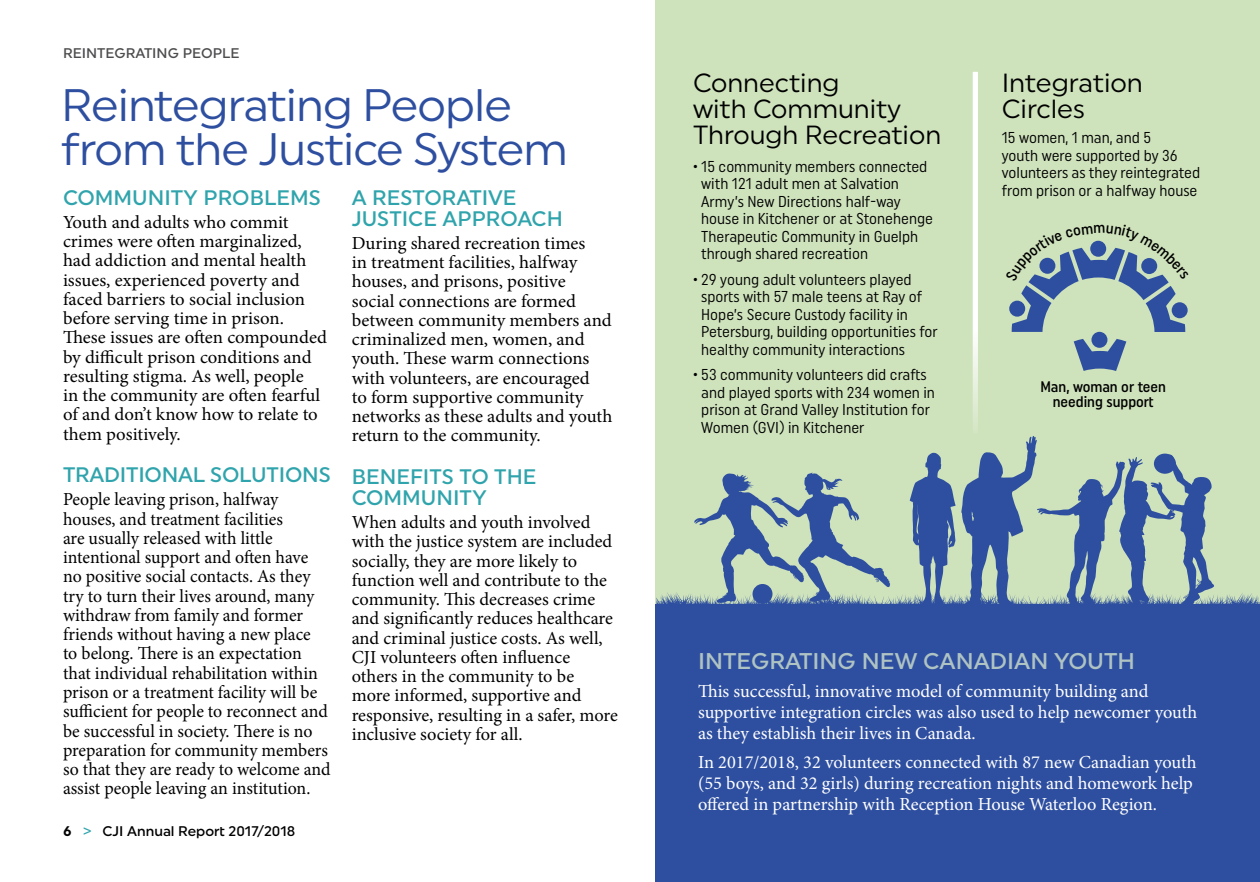
<style>
.page{position:relative;width:1260px;height:882px;background:#fff}
.page>*{position:absolute;margin:0;border:0;box-sizing:border-box;transform-origin:0 0}
.t1{font:45.5px/43.8px "Uniform";letter-spacing:-.02em;color:#2e4fa0}
.t2{font:26.25px/26.2px "Uniform";color:#000}
.t3{font:500 22.75px "Uniform";color:#afc3c3}
.t4{font:500 21px/21px "Uniform";color:#30a4ac}
.t5{font:18.38px/19.2px "Minion Pro";color:#000}
.t6{font:18.38px/21px "Minion Pro";color:#fff}
.t7{font:15.75px/17.5px "Uniform Condensed";color:#000}
.t8{font:500 15.22px/15.2px "Uniform Condensed";color:#000;text-align:center}
.t9{font:500 14px "Uniform";color:#000}
.t10{font:500 14px "Uniform";color:#4d4d4f}
.s1{font-weight:700}
.s2{color:#30a4ac}
</style>
<div class="page">
<div style="left:655px;top:0;width:605px;height:619px;background:#cee2bc"></div>
<div style="left:655px;top:604px;width:605px;height:278px;background:#2e4fa0"></div>
<div style="left:1091px;top:332px;width:16px;height:16px;background:#2e4fa0;border-radius:50%"></div>
<svg style="left:1074px;top:339px;width:52px;height:32px"></svg>
<svg style="left:973px;top:72px;width:5px;height:355px;background:#f8fbf6"></svg>
<svg style="left:656px;top:436px;width:604px;height:168px"></svg>
<svg style="left:1009px;top:240px;width:179px;height:92px"></svg>
<p class="t10" style="left:63px;top:44px;width:178px">REINTEGRATING PEOPLE</p>
<h1 class="t1" style="left:61px;top:82px;width:508px">Reintegrating People from the Justice System</h1>
<p class="t4" style="left:63px;top:187px;width:260px">COMMUNITY PROBLEMS</p>
<p class="t5" style="left:63px;top:212px;width:265px">Youth and adults who commit crimes were often marginalized, had addiction and mental health issues, experienced poverty and faced barriers to social inclusion before serving time in prison.<br>These issues are often compounded by difficult prison conditions and resulting stigma. As well, people<br>in the community are often fearful of and don’t know how to relate to them positively.</p>
<p class="t4" style="left:63px;top:464px;width:269px">TRADITIONAL SOLUTIONS</p>
<p class="t5" style="left:63px;top:490px;width:269px">People leaving prison, halfway houses, and treatment facilities<br>are usually released with little intentional support and often have no positive social contacts. As they try to turn their lives around, many withdraw from family and former friends without having a new place<br>to belong. There is an expectation that individual rehabilitation within prison or a treatment facility will be sufficient for people to reconnect and be successful in society. There is no preparation for community members so that they are ready to welcome and assist people leaving an institution.</p>
<p class="t9" style="left:63px;top:823px;width:234px"><span class="s1">6</span> <span class="s2">&gt;</span> CJI Annual Report 2017/2018</p>
<p class="t4" style="left:352px;top:187px;width:213px">A RESTORATIVE<br>JUSTICE APPROACH</p>
<p class="t5" style="left:352px;top:233px;width:262px">During shared recreation times<br>in treatment facilities, halfway houses, and prisons, positive social connections are formed between community members and criminalized men, women, and youth. These warm connections with volunteers, are encouraged<br>to form supportive community networks as these adults and youth return to the community.</p>
<p class="t4" style="left:352px;top:466px;width:186px">BENEFITS TO THE<br>COMMUNITY</p>
<p class="t5" style="left:352px;top:513px;width:268px">When adults and youth involved with the justice system are included socially, they are more likely to function well and contribute to the community. This decreases crime and significantly reduces healthcare and criminal justice costs. As well, CJI volunteers often influence others in the community to be<br>more informed, supportive and responsive, resulting in a safer, more inclusive society for all.</p>
<h2 class="t2" style="left:693px;top:69px;width:250px">Connecting<br>with Community<br>Through Recreation</h2>
<p class="t7" style="left:701px;top:157px;width:233px;text-indent:-8px">• 15 community members connected with 121 adult men at Salvation<br>Army’s New Directions half-way house in Kitchener or at Stonehenge<br>Therapeutic Community in Guelph through shared recreation</p>
<p class="t7" style="left:701px;top:270px;width:238px;text-indent:-8px">• 29 young adult volunteers played sports with 57 male teens at Ray of Hope’s Secure Custody facility in Petersburg, building opportunities for healthy community interactions</p>
<p class="t7" style="left:701px;top:366px;width:235px;text-indent:-8px">• 53 community volunteers did crafts and played sports with 234 women in prison at Grand Valley Institution for Women (GVI) in Kitchener</p>
<h2 class="t2" style="left:1002px;top:69px;width:143px">Integration<br>Circles</h2>
<p class="t7" style="left:1002px;top:129px;width:200px">15 women, 1 man, and 5<br>youth were supported by 36 volunteers as they reintegrated from prison or a halfway house</p>
<p class="t8" style="left:1040px;top:378px;width:127px">Man, woman or teen needing support</p>
<p class="t3" style="left:698px;top:647px;width:439px">INTEGRATING NEW CANADIAN YOUTH</p>
<p class="t6" style="left:698px;top:681px;width:501px">This successful, innovative model of community building and supportive integration circles was also used to help newcomer youth as they establish their lives in Canada.</p>
<p class="t6" style="left:698px;top:752px;width:500px">In 2017/2018, 32 volunteers connected with 87 new Canadian youth (55 boys, and 32 girls) during recreation nights and homework help offered in partnership with Reception House Waterloo Region.</p>
</div>
